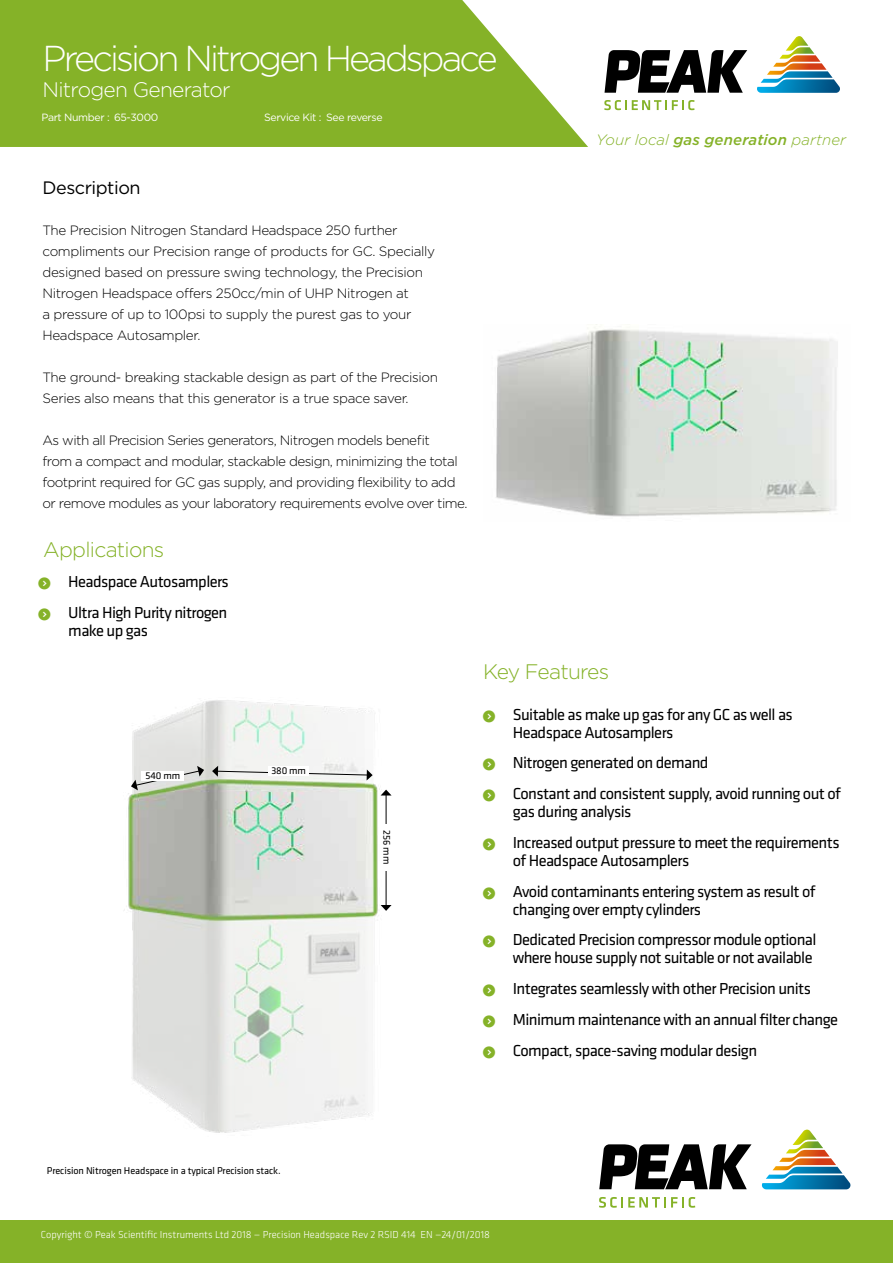
<style>
.page{position:relative;width:893px;height:1263px;background:#fff}
.page>*{position:absolute;margin:0;border:0;box-sizing:border-box;transform-origin:0 0}
.t1{font:300 36px "Gotham";letter-spacing:-.08em;color:#fff}
.t2{font:300 21px "Gotham";letter-spacing:-.035em;color:#85b228}
.t3{font:300 21px "Gotham";letter-spacing:-.035em;color:#fff}
.t4{font:18px "Gotham";letter-spacing:-.025em;color:#000}
.t5{font:16.5px/30.8px "Klavika";letter-spacing:-.035em;color:#000}
.t6{font:italic 300 15px "Gotham";color:#85b228}
.t7{font:300 13.5px/21px "Gotham";letter-spacing:-.025em;color:#000}
.t8{font:300 10.5px "Klavika";color:#fff}
.t9{font:10.5px "Gotham";letter-spacing:-.035em;color:#fff}
.t10{font:10.2px "Klavika";letter-spacing:-.01em;color:#000}
.s1{font-weight:500}
</style>
<div class="page">
<svg style="left:0;top:0;width:588px;height:147px;background:#8fb83b"></svg>
<svg style="left:604px;top:50px;width:143px;height:43px"></svg>
<svg style="left:604px;top:100px;width:90px;height:10px"></svg>
<svg style="left:757px;top:36px;width:83px;height:57px"></svg>
<svg style="left:599px;top:1144px;width:152px;height:45px"></svg>
<svg style="left:599px;top:1197px;width:96px;height:11px"></svg>
<svg style="left:762px;top:1129px;width:88px;height:60px"></svg>
<div style="left:0;top:1220px;width:893px;height:43px;background:#85b228"></div>
<img style="left:496px;top:327px;width:342px;height:190px">
<img style="left:124px;top:700px;width:268px;height:433px">
<svg style="left:212px;top:766px;width:161px;height:14px"></svg>
<hr style="left:386px;top:795px;width:1px;height:111px;background:#000">
<svg style="left:381px;top:790px;width:11px;height:5px"></svg>
<svg style="left:381px;top:905px;width:11px;height:6px"></svg>
<svg style="left:131px;top:766px;width:73px;height:24px"></svg>
<div style="left:381px;top:824px;width:10px;height:46px;background:#fff"></div>
<div style="left:268px;top:766px;width:41px;height:10px;background:#fff"></div>
<div style="left:141px;top:771px;width:43px;height:9px;background:#fff"></div>
<h1 class="t1" style="left:43px;top:37px;width:457px">Precision Nitrogen Headspace</h1>
<h2 class="t3" style="left:43px;top:76px;width:189px">Nitrogen Generator</h2>
<p class="t9" style="left:41px;top:111px;width:118px">Part Number : 65-3000</p>
<p class="t9" style="left:264px;top:111px;width:59px">Service Kit :</p>
<p class="t9" style="left:326px;top:111px;width:58px">See reverse</p>
<h3 class="t4" style="left:43px;top:177px;width:100px">Description</h3>
<p class="t7" style="left:43px;top:219px;width:394px">The Precision Nitrogen Standard Headspace 250 further compliments our Precision range of products for GC. Specially designed based on pressure swing technology, the Precision Nitrogen Headspace offers 250cc/min of UHP Nitrogen at<br>a pressure of up to 100psi to supply the purest gas to your Headspace Autosampler.</p>
<p class="t7" style="left:43px;top:366px;width:397px">The ground- breaking stackable design as part of the Precision<br>Series also means that this generator is a true space saver.</p>
<p class="t7" style="left:43px;top:429px;width:427px">As with all Precision Series generators, Nitrogen models benefit<br>from a compact and modular, stackable design, minimizing the total footprint required for GC gas supply, and providing flexibility to add or remove modules as your laboratory requirements evolve over time.</p>
<h2 class="t2" style="left:43px;top:537px;width:123px">Applications</h2>
<p class="t5" style="left:68px;top:566px;width:162px">Headspace Autosamplers<br>Ultra High Purity nitrogen</p>
<p class="t5" style="left:68px;top:614px;width:81px">make up gas</p>
<p class="t10" style="left:145px;top:768px;width:36px">540 mm</p>
<p class="t10" style="left:271px;top:764px;width:36px">380 mm</p>
<p class="t10" style="left:394px;top:830px;width:35px;rotate:90deg">256 mm</p>
<p class="t6" style="left:596px;top:131px;width:251px">Your local <span class="s1">gas generation</span> partner</p>
<h2 class="t2" style="left:483px;top:659px;width:128px">Key Features</h2>
<p class="t5" style="left:513px;top:704px;width:281px;line-height:18px">Suitable as make up gas for any GC as well as<br>Headspace Autosamplers</p>
<p class="t5" style="left:513px;top:747px;width:330px">Nitrogen generated on demand<br>Constant and consistent supply, avoid running out of</p>
<p class="t5" style="left:513px;top:796px;width:328px">gas during analysis<br>Increased output pressure to meet the requirements</p>
<p class="t5" style="left:513px;top:844px;width:304px">of Headspace Autosamplers<br>Avoid contaminants entering system as result of</p>
<p class="t5" style="left:513px;top:893px;width:305px">changing over empty cylinders<br>Dedicated Precision compressor module optional</p>
<p class="t5" style="left:513px;top:942px;width:327px">where house supply not suitable or not available Integrates seamlessly with other Precision units Minimum maintenance with an annual filter change Compact, space-saving modular design</p>
<p class="t10" style="left:47px;top:1164px;width:235px">Precision Nitrogen Headspace in a typical Precision stack.</p>
<p class="t8" style="left:41px;top:1228px;width:451px">Copyright © Peak Scientific Instruments Ltd 2018 — Precision Headspace Rev 2 RSID 414 EN —24/01/2018</p>
</div>
